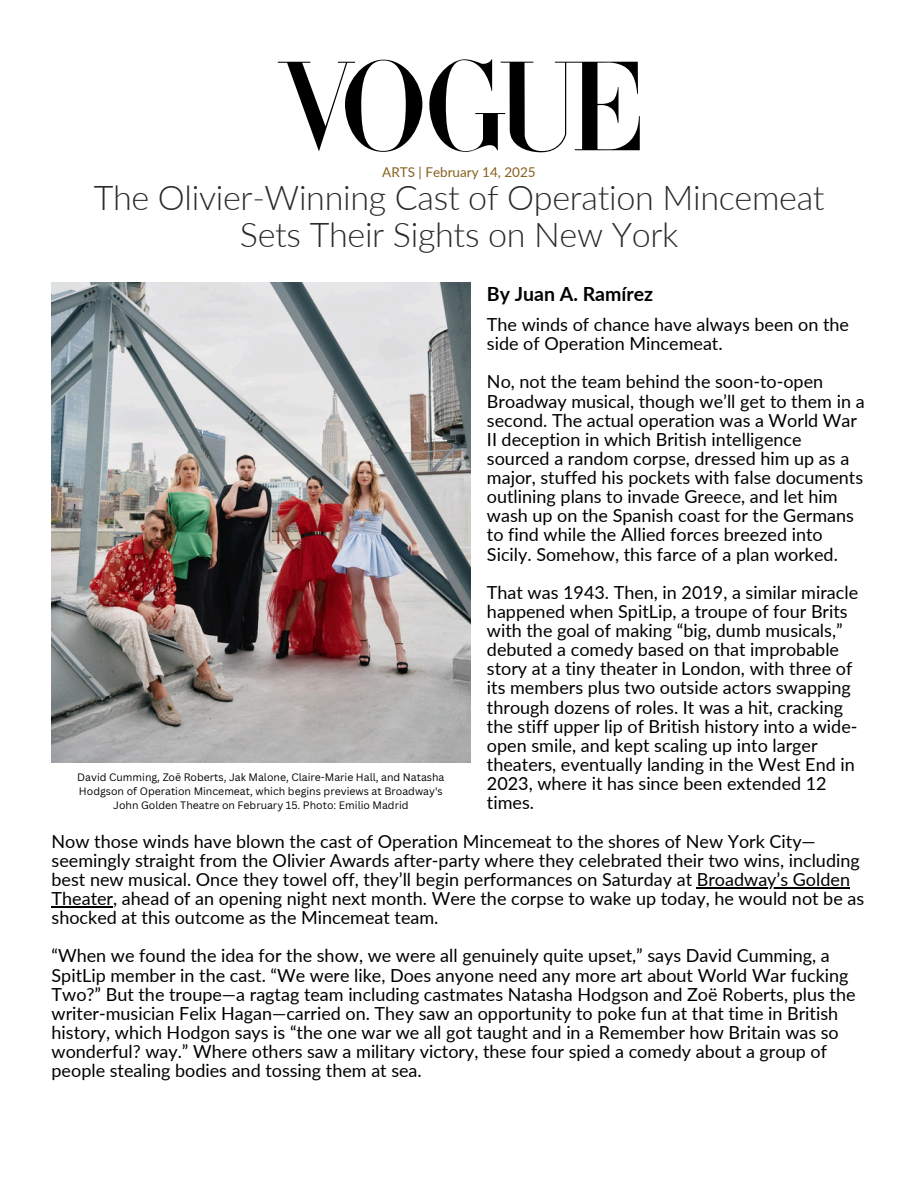
<style>
.page{position:relative;width:918px;height:1188px;background:#fff}
.page>*{position:absolute;margin:0;border:0;box-sizing:border-box;transform-origin:0 0}
.t1{font:300 34.2px/37.2px "Lato";letter-spacing:-.01em;color:#2b2b2b;text-align:center}
.t2{font:700 19.5px "Lato";color:#000}
.t3{font:18px/19.2px "Lato";color:#000}
.t4{font:13.5px "Lato";color:#895f1f}
.t5{font:10.5px/14px "Canva Sans";color:#000;text-align:center}
</style>
<div class="page">
<svg style="left:278px;top:59px;width:144px;height:93px"></svg>
<svg style="left:429px;top:59px;width:211px;height:93px"></svg>
<img style="left:52px;top:282px;width:418px;height:481px">
<hr style="left:697px;top:887px;width:153px;height:1px;background:#000">
<hr style="left:52px;top:906px;width:61px;height:1px;background:#000">
<p class="t4" style="left:382px;top:164px;width:155px">ARTS | February 14, 2025</p>
<p class="t1" style="left:94px;top:178px;width:732px">The Olivier-Winning Cast of Operation Mincemeat<br>Sets Their Sights on New York</p>
<h1 class="t2" style="left:487px;top:281px;width:168px">By Juan A. Ramírez</h1>
<p class="t3" style="left:487px;top:314px;width:364px">The winds of chance have always been on the side of Operation Mincemeat.</p>
<p class="t3" style="left:487px;top:372px;width:379px">No, not the team behind the soon-to-open Broadway musical, though we’ll get to them in a second. The actual operation was a World War II deception in which British intelligence sourced a random corpse, dressed him up as a major, stuffed his pockets with false documents outlining plans to invade Greece, and let him wash up on the Spanish coast for the Germans to find while the Allied forces breezed into Sicily. Somehow, this farce of a plan worked.</p>
<h2 class="t3" style="left:487px;top:582px;width:373px">That was 1943. Then, in 2019, a similar miracle happened when SpitLip, a troupe of four Brits with the goal of making “big, dumb musicals,” debuted a comedy based on that improbable story at a tiny theater in London, with three of its members plus two outside actors swapping through dozens of roles. It was a hit, cracking the stiff upper lip of British history into a wide&shy;open smile, and kept scaling up into larger theaters, eventually landing in the West End in 2023, where it has since been extended 12 times.</h2>
<h3 class="t5" style="left:77px;top:770px;width:369px">David Cumming, Zoë Roberts, Jak Malone, Claire-Marie Hall, and Natasha<br>Hodgson of Operation Mincemeat, which begins previews at Broadway's<br>John Golden Theatre on February 15. Photo: Emilio Madrid</h3>
<h3 class="t3" style="left:52px;top:831px;width:810px">Now those winds have blown the cast of Operation Mincemeat to the shores of New York City— seemingly straight from the Olivier Awards after-party where they celebrated their two wins, including best new musical. Once they towel off, they’ll begin performances on Saturday at Broadway’s Golden</h3>
<h3 class="t3" style="left:52px;top:888px;width:814px">Theater, ahead of an opening night next month. Were the corpse to wake up today, he would not be as shocked at this outcome as the Mincemeat team.</h3>
<h3 class="t3" style="left:52px;top:946px;width:806px">“When we found the idea for the show, we were all genuinely quite upset,” says David Cumming, a<br>SpitLip member in the cast. “We were like, Does anyone need any more art about World War fucking<br>Two?” But the troupe—a ragtag team including castmates Natasha Hodgson and Zoë Roberts, plus the</h3>
<h3 class="t3" style="left:52px;top:1003px;width:789px">writer-musician Felix Hagan—carried on. They saw an opportunity to poke fun at that time in British history, which Hodgon says is “the one war we all got taught and in a Remember how Britain was so wonderful? way.” Where others saw a military victory, these four spied a comedy about a group of people stealing bodies and tossing them at sea.</h3>
</div>
